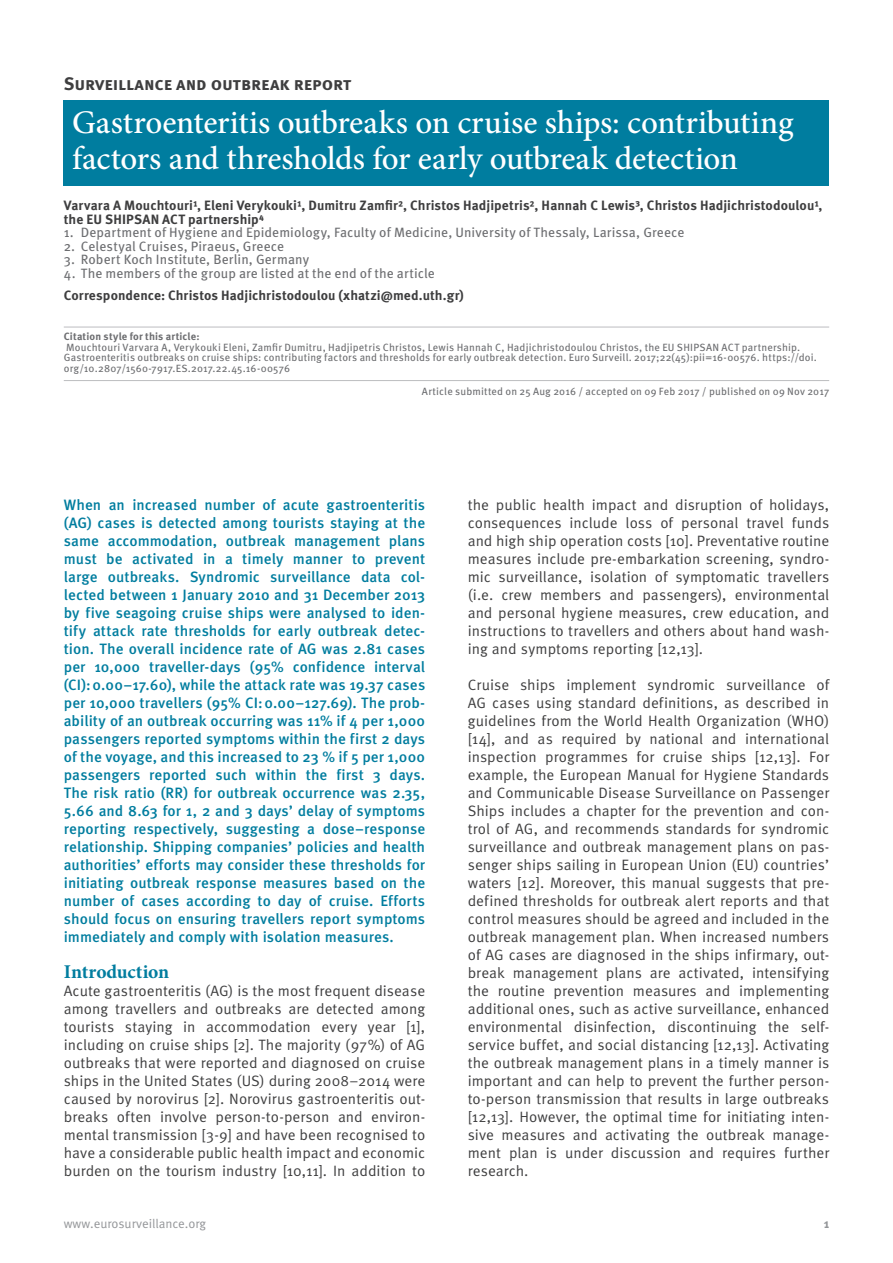
<style>
.page{position:relative;width:893px;height:1263px;background:#fff}
.page>*{position:absolute;margin:0;border:0;box-sizing:border-box;transform-origin:0 0}
.t1{font:500 33px/36px "Minion Pro";letter-spacing:-.005em;color:#fff}
.t2{font:700 19.5px "Minion Pro";letter-spacing:-.005em;color:#007d9f}
.t3{font:700 18px "Meta Pro";color:#3e3e3f}
.t4{font:15px/18px "Meta Pro";color:#3e3e3f;text-align:justify}
.t5{font:500 15px/18px "Meta Pro";letter-spacing:.005em;color:#007d9f;text-align:justify}
.t6{font:13.5px "Meta Pro";letter-spacing:.01em;color:#6c6d70}
.t7{font:700 13.5px/13.5px "Meta Pro";letter-spacing:.005em;color:#3e3e3f}
.t8{font:12.75px "Meta Pro";color:#939598}
.t9{font:700 12.75px "Meta Pro";color:#939598}
.t10{font:10.5px/10.5px "Meta Pro";letter-spacing:.015em;color:#6c6d70}
.t11{font:700 10.5px "Meta Pro";letter-spacing:.015em;color:#6c6d70}
</style>
<div class="page">
<hr style="left:64px;top:327px;width:765px;height:1px;background:#bcbdc0">
<hr style="left:64px;top:380px;width:765px;height:1px;background:#bcbdc0">
<div style="left:64px;top:100px;width:765px;height:86px;background:#007d9f"></div>
<p class="t3" style="left:64px;top:72px;width:289px">Surveillance and outbreak report</p>
<h1 class="t1" style="left:72px;top:104px;width:723px">Gastroenteritis outbreaks on cruise ships: contributing factors and thresholds for early outbreak detection</h1>
<p class="t7" style="left:64px;top:199px;width:760px">Varvara A Mouchtouri¹, Eleni Verykouki¹, Dumitru Zamfir², Christos Hadjipetris², Hannah C Lewis³, Christos Hadjichristodoulou¹, the EU SHIPSAN ACT partnership⁴</p>
<p class="t6" style="left:64px;top:224px;width:622px">1. Department of Hygiene and Epidemiology, Faculty of Medicine, University of Thessaly, Larissa, Greece</p>
<p class="t6" style="left:64px;top:238px;width:222px">2. Celestyal Cruises, Piraeus, Greece</p>
<p class="t6" style="left:64px;top:251px;width:247px">3. Robert Koch Institute, Berlin, Germany</p>
<p class="t6" style="left:64px;top:265px;width:373px">4. The members of the group are listed at the end of the article</p>
<p class="t7" style="left:64px;top:289px;width:402px">Correspondence: Christos Hadjichristodoulou (xhatzi@med.uth.gr)</p>
<p class="t11" style="left:64px;top:330px;width:137px">Citation style for this article:</p>
<p class="t10" style="left:64px;top:342px;width:755px">Mouchtouri Varvara A, Verykouki Eleni, Zamfir Dumitru, Hadjipetris Christos, Lewis Hannah C, Hadjichristodoulou Christos, the EU SHIPSAN ACT partnership.<br>Gastroenteritis outbreaks on cruise ships: contributing factors and thresholds for early outbreak detection. Euro Surveill. 2017;22(45):pii=16-00576. https://doi. org/10.2807/1560-7917.ES.2017.22.45.16-00576</p>
<p class="t10" style="left:422px;top:386px;width:409px">Article submitted on 25 Aug 2016 / accepted on 09 Feb 2017 / published on 09 Nov 2017</p>
<p class="t5" style="left:64px;top:496px;width:363px">When an increased number of acute gastroenteritis (AG) cases is detected among tourists staying at the same accommodation, outbreak management plans must be activated in a timely manner to prevent large outbreaks. Syndromic surveillance data col&shy;lected between 1 January 2010 and 31 December 2013 by five seagoing cruise ships were analysed to iden&shy;tify attack rate thresholds for early outbreak detec&shy;tion. The overall incidence rate of AG was 2.81 cases per 10,000 traveller-days (95% confidence interval (CI):0.00–17.60), while the attack rate was 19.37 cases per 10,000 travellers (95% CI:0.00–127.69). The prob&shy;ability of an outbreak occurring was 11% if 4 per 1,000 passengers reported symptoms within the first 2 days of the voyage, and this increased to 23 % if 5 per 1,000 passengers reported such within the first 3 days.<br>The risk ratio (RR) for outbreak occurrence was 2.35, 5.66 and 8.63 for 1, 2 and 3 days’ delay of symptoms reporting respectively, suggesting a dose–response relationship. Shipping companies’ policies and health authorities’ efforts may consider these thresholds for initiating outbreak response measures based on the number of cases according to day of cruise. Efforts should focus on ensuring travellers report symptoms immediately and comply with isolation measures.</p>
<h2 class="t2" style="left:64px;top:958px;width:107px">Introduction</h2>
<p class="t4" style="left:64px;top:982px;width:363px">Acute gastroenteritis (AG) is the most frequent disease among travellers and outbreaks are detected among tourists staying in accommodation every year [1], including on cruise ships [2]. The majority (97%) of AG outbreaks that were reported and diagnosed on cruise ships in the United States (US) during 2008–2014 were caused by norovirus [2]. Norovirus gastroenteritis out&shy;breaks often involve person-to-person and environ&shy;mental transmission [3-9] and have been recognised to have a considerable public health impact and economic burden on the tourism industry [10,11]. In addition to</p>
<p class="t4" style="left:468px;top:496px;width:363px">the public health impact and disruption of holidays, consequences include loss of personal travel funds and high ship operation costs [10]. Preventative routine measures include pre-embarkation screening, syndro&shy;mic surveillance, isolation of symptomatic travellers (i.e. crew members and passengers), environmental and personal hygiene measures, crew education, and instructions to travellers and others about hand wash&shy;ing and symptoms reporting [12,13].</p>
<p class="t4" style="left:468px;top:676px;width:363px">Cruise ships implement syndromic surveillance of AG cases using standard definitions, as described in guidelines from the World Health Organization (WHO) [14], and as required by national and international inspection programmes for cruise ships [12,13]. For example, the European Manual for Hygiene Standards and Communicable Disease Surveillance on Passenger Ships includes a chapter for the prevention and con&shy;trol of AG, and recommends standards for syndromic surveillance and outbreak management plans on pas&shy;senger ships sailing in European Union (EU) countries’ waters [12]. Moreover, this manual suggests that pre&shy;defined thresholds for outbreak alert reports and that control measures should be agreed and included in the outbreak management plan. When increased numbers of AG cases are diagnosed in the ships infirmary, out&shy;break management plans are activated, intensifying the routine prevention measures and implementing additional ones, such as active surveillance, enhanced environmental disinfection, discontinuing the self&shy;service buffet, and social distancing [12,13]. Activating the outbreak management plans in a timely manner is important and can help to prevent the further person&shy;to-person transmission that results in large outbreaks [12,13]. However, the optimal time for initiating inten&shy;sive measures and activating the outbreak manage&shy;ment plan is under discussion and requires further research.</p>
<p class="t8" style="left:64px;top:1215px;width:144px">www.eurosurveillance.org</p>
<p class="t9" style="left:824px;top:1215px;width:7px">1</p>
</div>
